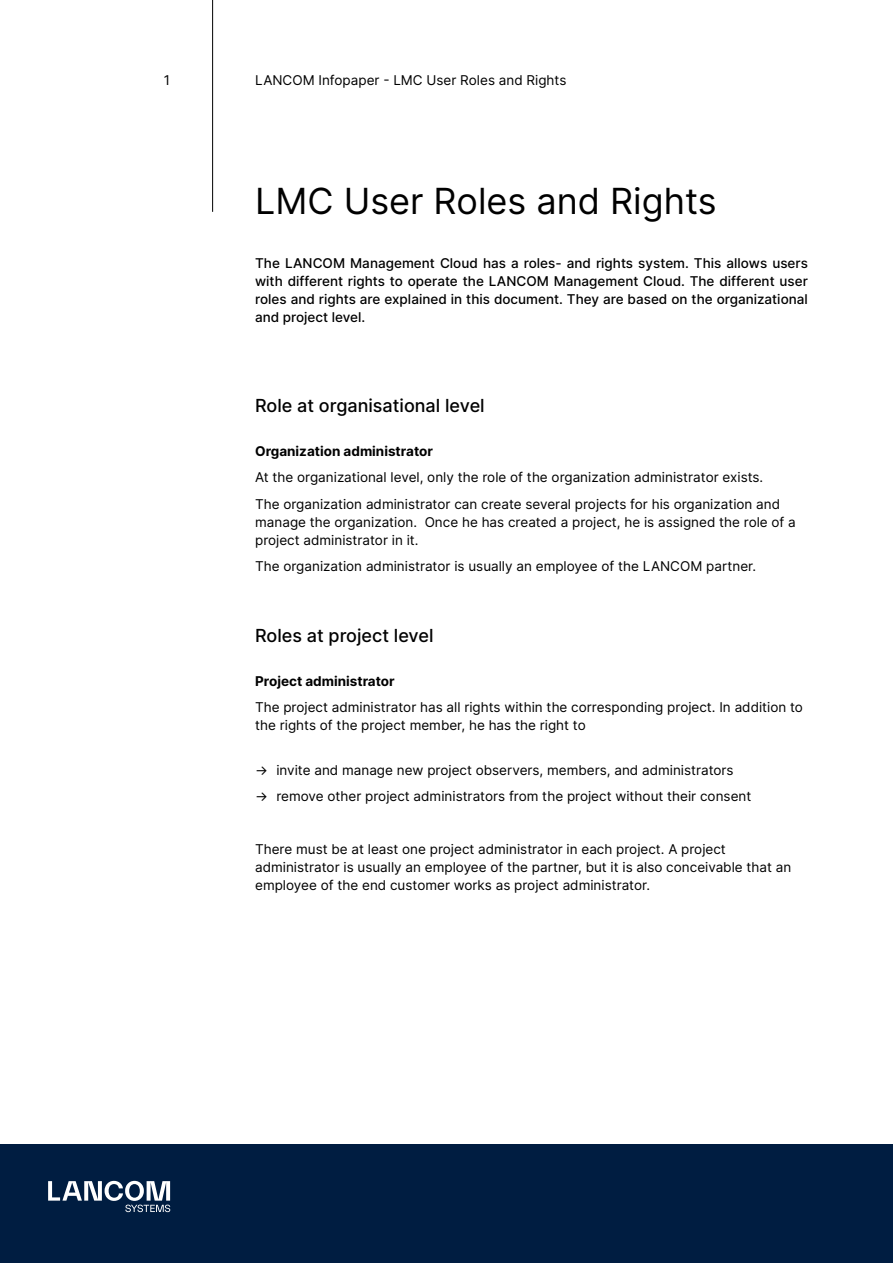
<style>
.page{position:relative;width:893px;height:1263px;background:#fff}
.page>*{position:absolute;margin:0;border:0;box-sizing:border-box;transform-origin:0 0}
.t1{font:36px "Inter";color:#000}
.t2{font:500 18px "Inter";color:#000}
.t3{font:13.5px/18px "Inter";color:#000}
.t4{font:500 13.5px/18px "Inter";color:#000;text-align:justify}
.t5{font:700 13.5px "Inter";color:#000}
</style>
<div class="page">
<hr style="left:212px;top:0;width:1px;height:212px;background:#000">
<div style="left:0;top:1144px;width:893px;height:119px;background:#001d41"></div>
<svg style="left:48px;top:1181px;width:122px;height:31px"></svg>
<p class="t3" style="left:164px;top:71px;width:8px">1</p>
<p class="t3" style="left:255px;top:71px;width:313px">LANCOM Infopaper - LMC User Roles and Rights</p>
<h1 class="t1" style="left:255px;top:175px;width:463px">LMC User Roles and Rights</h1>
<p class="t4" style="left:255px;top:254px;width:554px">The LANCOM Management Cloud has a roles- and rights system. This allows users with different rights to operate the LANCOM Management Cloud. The different user roles and rights are explained in this document. They are based on the organizational and project level.</p>
<h2 class="t2" style="left:255px;top:392px;width:231px">Role at organisational level</h2>
<p class="t5" style="left:255px;top:441px;width:179px">Organization administrator</p>
<p class="t3" style="left:255px;top:464px;width:527px;line-height:26.5px">At the organizational level, only the role of the organization administrator exists.<br>The organization administrator can create several projects for his organization and</p>
<p class="t3" style="left:255px;top:513px;width:542px">manage the organization. Once he has created a project, he is assigned the role of a project administrator in it.</p>
<p class="t3" style="left:255px;top:557px;width:502px">The organization administrator is usually an employee of the LANCOM partner.</p>
<h2 class="t2" style="left:255px;top:622px;width:180px">Roles at project level</h2>
<p class="t5" style="left:255px;top:671px;width:141px">Project administrator</p>
<p class="t3" style="left:255px;top:698px;width:549px">The project administrator has all rights within the corresponding project. In addition to the rights of the project member, he has the right to</p>
<p class="t3" style="left:255px;top:761px;width:480px">→ invite and manage new project observers, members, and administrators</p>
<p class="t3" style="left:255px;top:787px;width:498px">→ remove other project administrators from the project without their consent</p>
<p class="t3" style="left:255px;top:840px;width:538px">There must be at least one project administrator in each project. A project administrator is usually an employee of the partner, but it is also conceivable that an employee of the end customer works as project administrator.</p>
</div>
